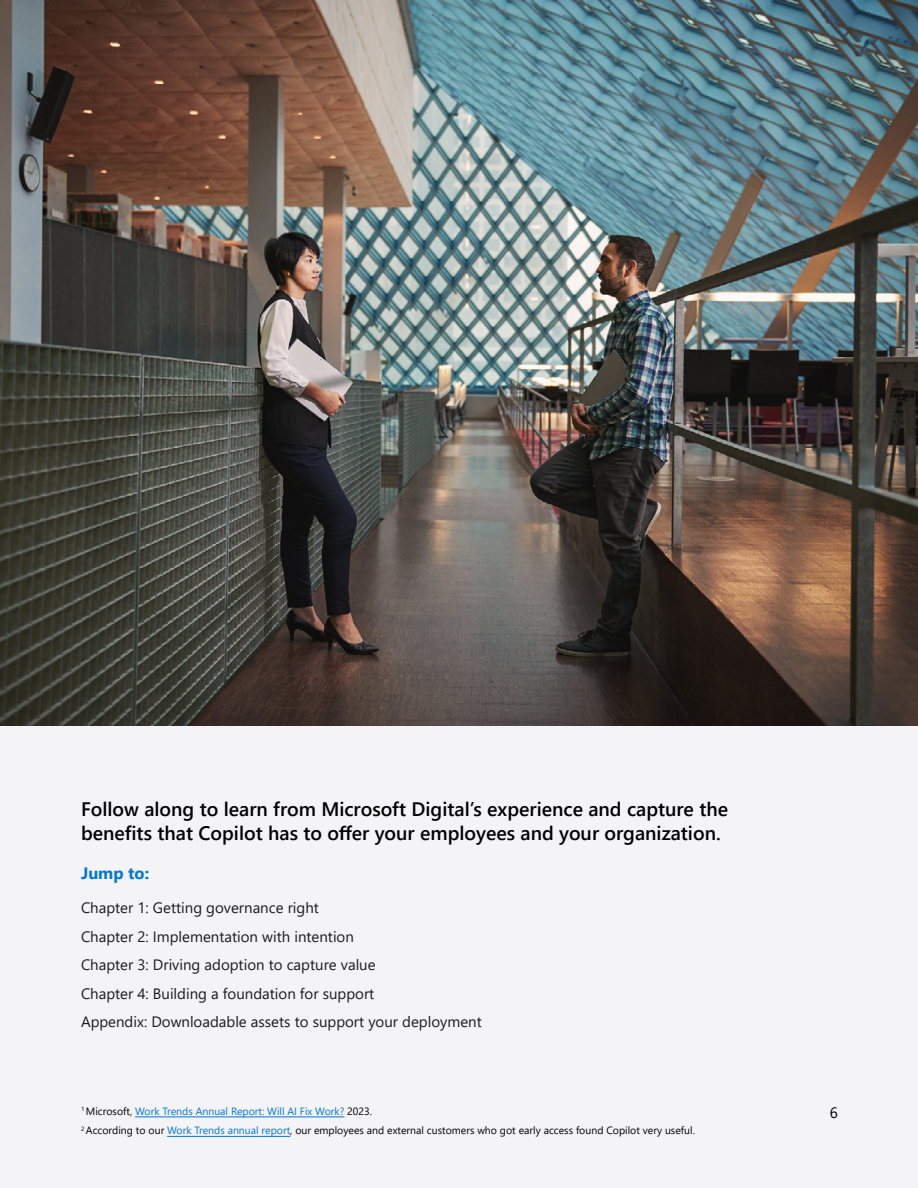
<style>
.page{position:relative;width:918px;height:1188px;background:#fff}
.page>*{position:absolute;margin:0;border:0;box-sizing:border-box;transform-origin:0 0}
.t1{font:600 19.5px/24px "Segoe UI";color:#000}
.t2{font:700 16.5px "Segoe UI";color:#0078d4}
.t3{font:15px/28.5px "Segoe UI";color:#1b1b1b}
.t4{font:15px "Segoe UI";color:#000}
.t5{font:10.5px/19.5px "Segoe UI";color:#000}
.s1{color:#0078d4}
</style>
<div class="page">
<div style="left:0;top:726px;width:918px;height:462px;background:#f4f3f5"></div>
<hr style="left:135px;top:1117px;width:209px;height:1px;background:#0078d4">
<hr style="left:167px;top:1136px;width:123px;height:1px;background:#0078d4">
<img style="left:0;top:0;width:918px;height:726px">
<h1 class="t1" style="left:81px;top:795px;width:649px">Follow along to learn from Microsoft Digital’s experience and capture the benefits that Copilot has to offer your employees and your organization.</h1>
<p class="t2" style="left:81px;top:857px;width:70px">Jump to:</p>
<p class="t3" style="left:81px;top:892px;width:402px">Chapter 1: Getting governance right<br>Chapter 2: Implementation with intention<br>Chapter 3: Driving adoption to capture value<br>Chapter 4: Building a foundation for support<br>Appendix: Downloadable assets to support your deployment</p>
<p class="t5" style="left:81px;top:1100px;width:615px"><sup>1</sup> Microsoft, <span class="s1">Work Trends Annual Report: Will AI Fix Work?</span> 2023.<br><sup>2</sup> According to our <span class="s1">Work Trends annual report</span>, our employees and external customers who got early access found Copilot very useful.</p>
<p class="t4" style="left:830px;top:1098px;width:10px">6</p>
</div>
